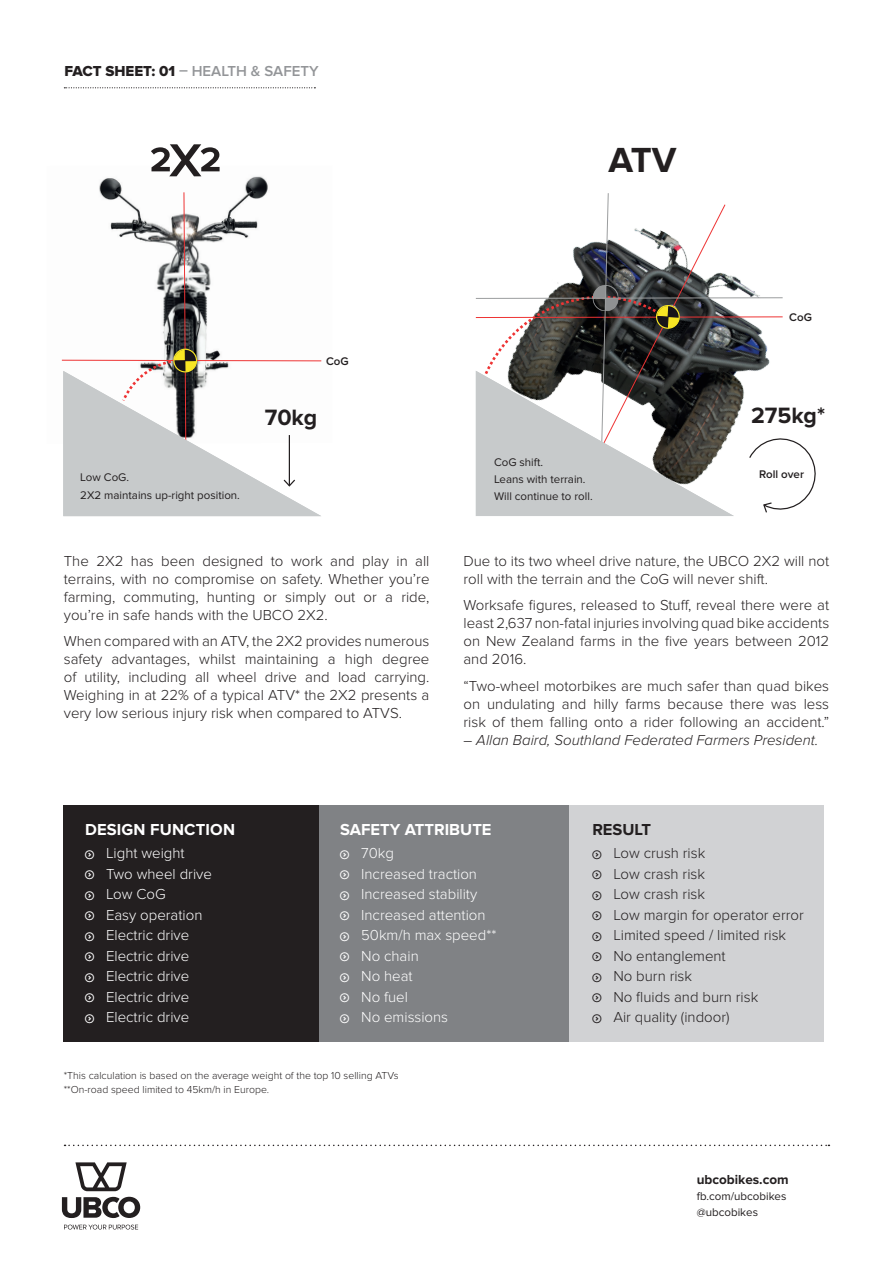
<style>
.page{position:relative;width:893px;height:1263px;background:#fff}
.page>*{position:absolute;margin:0;border:0;box-sizing:border-box;transform-origin:0 0}
.t1{font:700 36.15px "Proxima Nova";color:#231f20}
.t2{font:700 22.95px "Proxima Nova";color:#231f20}
.t3{font:700 16.5px "Proxima Nova";color:#fff}
.t4{font:700 16.5px "Proxima Nova";color:#231f20}
.t5{font:300 15px/18px "Proxima Nova";color:#231f20;text-align:justify}
.t6{font:300 15px "Proxima Nova";color:#fff}
.t7{font:italic 300 15px "Proxima Nova";color:#231f20}
.t8{font:600 15px "Proxima Nova";color:#939598}
.t9{font:700 13.5px "Proxima Nova";color:#231f20}
.t10{font:11.55px/17.1px "Proxima Nova";color:#231f20}
.t11{font:600 11.55px "Proxima Nova";color:#231f20}
.t12{font:300 10.5px/14.1px "Proxima Nova";color:#231f20}
.s1{font-family:"Proxima Nova Extrabld";font-weight:400;color:#231f20}
</style>
<div class="page">
<svg style="left:65px;top:1144px;width:764px;height:2px"></svg>
<svg style="left:62px;top:1197px;width:78px;height:21px"></svg>
<svg style="left:75px;top:1162px;width:52px;height:29px"></svg>
<svg style="left:64px;top:1224px;width:74px;height:5px"></svg>
<img style="left:99px;top:176px;width:169px;height:16px">
<svg style="left:151px;top:144px;width:69px;height:32px"></svg>
<svg style="left:61px;top:192px;width:261px;height:324px"></svg>
<svg style="left:475px;top:193px;width:341px;height:323px"></svg>
<svg style="left:64px;top:87px;width:251px;height:1px"></svg>
<div style="left:64px;top:806px;width:255px;height:236px;background:#231f20"></div>
<div style="left:319px;top:806px;width:251px;height:236px;background:#808285"></div>
<div style="left:570px;top:806px;width:254px;height:236px;background:#d1d2d4"></div>
<p class="t8" style="left:64px;top:62px;width:256px"><span class="s1">FACT SHEET: 01</span> – HEALTH &amp; SAFETY</p>
<h1 class="t1" style="left:608px;top:139px;width:70px">ATV</h1>
<p class="t11" style="left:789px;top:310px;width:24px">CoG</p>
<p class="t11" style="left:326px;top:354px;width:24px">CoG</p>
<h2 class="t2" style="left:265px;top:404px;width:54px">70kg</h2>
<h2 class="t2" style="left:751px;top:403px;width:75px">275kg*</h2>
<p class="t10" style="left:80px;top:469px;width:161px">Low CoG.<br>2X2 maintains up-right position.</p>
<p class="t10" style="left:494px;top:454px;width:100px">CoG shift.<br>Leans with terrain.<br>Will continue to roll.</p>
<p class="t11" style="left:759px;top:467px;width:46px">Roll over</p>
<p class="t5" style="left:64px;top:552px;width:367px">The 2X2 has been designed to work and play in all terrains, with no compromise on safety. Whether you’re farming, commuting, hunting or simply out or a ride, you’re in safe hands with the UBCO 2X2.</p>
<p class="t5" style="left:64px;top:632px;width:367px">When compared with an ATV, the 2X2 provides numerous safety advantages, whilst maintaining a high degree of utility, including all wheel drive and load carrying.<br>Weighing in at 22% of a typical ATV* the 2X2 presents a very low serious injury risk when compared to ATVS.</p>
<p class="t5" style="left:463px;top:552px;width:367px">Due to its two wheel drive nature, the UBCO 2X2 will not roll with the terrain and the CoG will never shift.</p>
<p class="t5" style="left:463px;top:596px;width:367px">Worksafe figures, released to Stuff, reveal there were at least 2,637 non-fatal injuries involving quad bike accidents on New Zealand farms in the five years between 2012 and 2016.</p>
<p class="t5" style="left:463px;top:677px;width:367px">“Two-wheel motorbikes are much safer than quad bikes on undulating and hilly farms because there was less risk of them falling onto a rider following an accident.”</p>
<p class="t7" style="left:463px;top:731px;width:356px">– Allan Baird, Southland Federated Farmers President.</p>
<p class="t3" style="left:85px;top:820px;width:151px">DESIGN FUNCTION</p>
<p class="t3" style="left:340px;top:820px;width:153px">SAFETY ATTRIBUTE</p>
<p class="t4" style="left:592px;top:820px;width:60px">RESULT</p>
<p class="t6" style="left:106px;top:845px;width:80px">Light weight</p>
<p class="t6" style="left:361px;top:845px;width:34px">70kg</p>
<p class="t5" style="left:613px;top:844px;width:93px">Low crush risk</p>
<p class="t6" style="left:106px;top:865px;width:107px">Two wheel drive</p>
<p class="t6" style="left:361px;top:865px;width:117px">Increased traction</p>
<p class="t5" style="left:613px;top:865px;width:93px">Low crash risk</p>
<p class="t6" style="left:106px;top:886px;width:61px">Low CoG</p>
<p class="t6" style="left:361px;top:886px;width:118px">Increased stability</p>
<p class="t5" style="left:613px;top:885px;width:93px">Low crash risk</p>
<p class="t6" style="left:106px;top:906px;width:98px">Easy operation</p>
<p class="t6" style="left:361px;top:906px;width:126px">Increased attention</p>
<p class="t5" style="left:613px;top:906px;width:192px">Low margin for operator error</p>
<p class="t6" style="left:106px;top:927px;width:85px">Electric drive</p>
<p class="t6" style="left:361px;top:927px;width:137px">50km/h max speed**</p>
<p class="t5" style="left:613px;top:926px;width:174px">Limited speed / limited risk</p>
<p class="t6" style="left:106px;top:947px;width:85px">Electric drive</p>
<p class="t6" style="left:361px;top:947px;width:59px">No chain</p>
<p class="t5" style="left:613px;top:947px;width:114px">No entanglement</p>
<p class="t6" style="left:106px;top:968px;width:85px">Electric drive</p>
<p class="t6" style="left:361px;top:968px;width:53px">No heat</p>
<p class="t5" style="left:613px;top:967px;width:80px">No burn risk</p>
<p class="t6" style="left:106px;top:988px;width:85px">Electric drive</p>
<p class="t6" style="left:361px;top:988px;width:48px">No fuel</p>
<p class="t5" style="left:613px;top:988px;width:146px">No fluids and burn risk</p>
<p class="t6" style="left:106px;top:1009px;width:85px">Electric drive</p>
<p class="t6" style="left:361px;top:1009px;width:89px">No emissions</p>
<p class="t5" style="left:613px;top:1008px;width:118px">Air quality (indoor)</p>
<p class="t12" style="left:64px;top:1068px;width:336px">*This calculation is based on the average weight of the top 10 selling ATVs **On-road speed limited to 45km/h in Europe.</p>
<p class="t9" style="left:697px;top:1171px;width:93px">ubcobikes.com</p>
<p class="t10" style="left:697px;top:1188px;width:91px;line-height:16.2px">fb.com/ubcobikes @ubcobikes</p>
</div>
